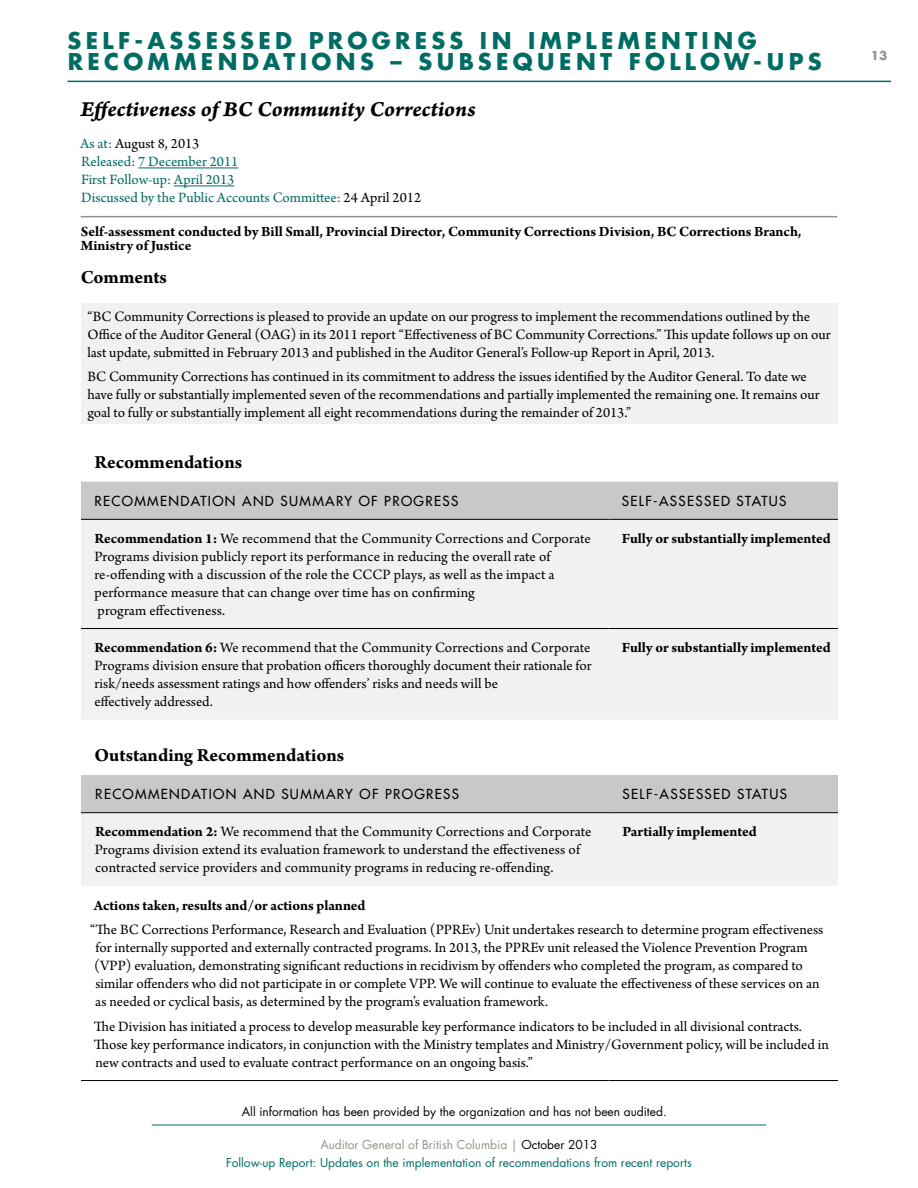
<style>
.page{position:relative;width:918px;height:1188px;background:#fff}
.page>*{position:absolute;margin:0;border:0;box-sizing:border-box;transform-origin:0 0}
.t1{font:700 22.5px/21px "Futura";letter-spacing:.195em;color:#006c64}
.t2{font:22.5px "Arno Pro Bold Italic Caption";color:#000}
.t3{font:700 19.5px "Arno Pro";letter-spacing:-.005em;color:#000}
.t4{font:15px/18px "Arno Pro";color:#000}
.t5{font:700 15px/13.5px "Arno Pro";letter-spacing:-.005em;color:#000}
.t6{font:15px/18px "Arno Pro";color:#006c64}
.t7{font:13.5px "Futura";letter-spacing:.1em;color:#000}
.t8{font:12px/18px "Futura";color:#006c64;text-align:center}
.t9{font:12px "Futura";color:#000}
.t10{font:700 12px "Futura";color:#939285}
.s1{color:#000}
.s2{font-weight:700}
.s3{color:#939285}
</style>
<div class="page">
<hr style="left:68px;top:81px;width:823px;height:1px;background:#006c64">
<hr style="left:152px;top:1125px;width:614px;height:1px;background:#006c64">
<hr style="left:138px;top:168px;width:100px;height:1px;background:#006c64">
<hr style="left:174px;top:186px;width:60px;height:1px;background:#006c64">
<hr style="left:81px;top:216px;width:756px;height:1px;background:#939285">
<div style="left:81px;top:304px;width:757px;height:120px;background:#f1f1f2"></div>
<div style="left:81px;top:775px;width:757px;height:37px;background:#c7c8ca"></div>
<div style="left:81px;top:813px;width:757px;height:73px;background:#f1f1f2"></div>
<hr style="left:81px;top:812px;width:527px;height:1px;background:#000">
<hr style="left:81px;top:1080px;width:527px;height:1px;background:#000">
<hr style="left:608px;top:1080px;width:230px;height:1px;background:#000">
<hr style="left:608px;top:812px;width:230px;height:1px;background:#000">
<div style="left:81px;top:482px;width:757px;height:37px;background:#c7c8ca"></div>
<div style="left:81px;top:520px;width:757px;height:199px;background:#f1f1f2"></div>
<hr style="left:81px;top:628px;width:527px;height:1px;background:#000">
<hr style="left:608px;top:628px;width:230px;height:1px;background:#000">
<hr style="left:81px;top:519px;width:527px;height:1px;background:#000">
<hr style="left:608px;top:519px;width:230px;height:1px;background:#000">
<h1 class="t1" style="left:68px;top:30px;width:381px">SELF-ASS ESS ED PROG RESS</h1>
<h1 class="t1" style="left:68px;top:30px;width:718px;text-indent:412px">IN IMPLEMENTI NG<br>RECO MMENDATIO NS – SUBSEQUENT FO LLOW-UPS</h1>
<h1 class="t2" style="left:80px;top:95px;width:397px">Effectiveness of BC Community Corrections</h1>
<p class="t6" style="left:80px;top:136px;width:343px">As at: <span class="s1">August 8, 2013<br></span>Released: 7 December 2011<br>First Follow-up: April 2013<br>Discussed by the Public Accounts Committee: <span class="s1">24 April 2012</span></p>
<p class="t5" style="left:81px;top:226px;width:722px">Self-assessment conducted by Bill Small, Provincial Director, Community Corrections Division, BC Corrections Branch,<br>Ministry of Justice</p>
<h2 class="t3" style="left:81px;top:266px;width:88px">Comments</h2>
<p class="t4" style="left:87px;top:308px;width:745px">“BC Community Corrections is pleased to provide an update on our progress to implement the recommendations outlined by the<br>Office of the Auditor General (OAG) in its 2011 report “Effectiveness of BC Community Corrections.” This update follows up on our last update, submitted in February 2013 and published in the Auditor General’s Follow-up Report in April, 2013.</p>
<p class="t4" style="left:87px;top:369px;width:734px">BC Community Corrections has continued in its commitment to address the issues identified by the Auditor General. To date we have fully or substantially implemented seven of the recommendations and partially implemented the remaining one. It remains our goal to fully or substantially implement all eight recommendations during the remainder of 2013.”</p>
<h2 class="t3" style="left:94px;top:451px;width:149px">Recommendations</h2>
<p class="t7" style="left:94px;top:492px;width:365px">RECOMMENDATION AND SUMMARY OF PROGRESS</p>
<p class="t7" style="left:622px;top:492px;width:9px">SELF</p>
<p class="t7" style="left:653px;top:492px;width:16px">-ASSESSE</p>
<p class="t7" style="left:721px;top:492px;width:25px">D STATUS</p>
<p class="t4" style="left:94px;top:530px;width:498px"><span class="s2">Recommendation 1:</span> We recommend that the Community Corrections and Corporate Programs division publicly report its performance in reducing the overall rate of re-offending with a discussion of the role the CCCP plays, as well as the impact a performance measure that can change over time has on confirming<br>program effectiveness.</p>
<p class="t5" style="left:622px;top:533px;width:210px">Fully or substantially implemented</p>
<p class="t4" style="left:94px;top:639px;width:499px"><span class="s2">Recommendation 6:</span> We recommend that the Community Corrections and Corporate Programs division ensure that probation officers thoroughly document their rationale for risk/needs assessment ratings and how offenders’ risks and needs will be<br>effectively addressed.</p>
<p class="t5" style="left:622px;top:642px;width:210px">Fully or substantially implemented</p>
<h2 class="t3" style="left:95px;top:744px;width:251px">Outstanding Recommendations</h2>
<p class="t7" style="left:95px;top:786px;width:365px">RECOMMENDATION AND SUMMARY OF PROGRESS</p>
<p class="t7" style="left:623px;top:786px;width:9px">SELF</p>
<p class="t7" style="left:654px;top:786px;width:16px">-ASSESSE</p>
<p class="t7" style="left:722px;top:786px;width:25px">D STATUS</p>
<p class="t4" style="left:95px;top:824px;width:498px"><span class="s2">Recommendation 2:</span> We recommend that the Community Corrections and Corporate<br>Programs division extend its evaluation framework to understand the effectiveness of contracted service providers and community programs in reducing re-offending.</p>
<p class="t5" style="left:623px;top:826px;width:136px">Partially implemented</p>
<p class="t5" style="left:94px;top:899px;width:273px">Actions taken, results and/or actions planned</p>
<p class="t4" style="left:90px;top:922px;width:735px">“The BC Corrections Performance, Research and Evaluation (PPREv) Unit undertakes research to determine program effectiveness for internally supported and externally contracted programs. In 2013, the PPREv unit released the Violence Prevention Program (VPP) evaluation, demonstrating significant reductions in recidivism by offenders who completed the program, as compared to similar offenders who did not participate in or complete VPP. We will continue to evaluate the effectiveness of these services on an as needed or cyclical basis, as determined by the program’s evaluation framework.</p>
<p class="t4" style="left:94px;top:1018px;width:737px">The Division has initiated a process to develop measurable key performance indicators to be included in all divisional contracts.<br>Those key performance indicators, in conjunction with the Ministry templates and Ministry/Government policy, will be included in new contracts and used to evaluate contract performance on an ongoing basis.”</p>
<p class="t9" style="left:242px;top:1104px;width:426px">All information has been provided by the organization and has not been audited.</p>
<p class="t8" style="left:226px;top:1136px;width:467px"><span class="s3">Auditor General of British Columbia |</span> <span class="s1">October 2013<br></span>Follow-up Report: Updates on the implementation of recommendations from recent reports</p>
<p class="t10" style="left:871px;top:47px;width:18px">13</p>
</div>
